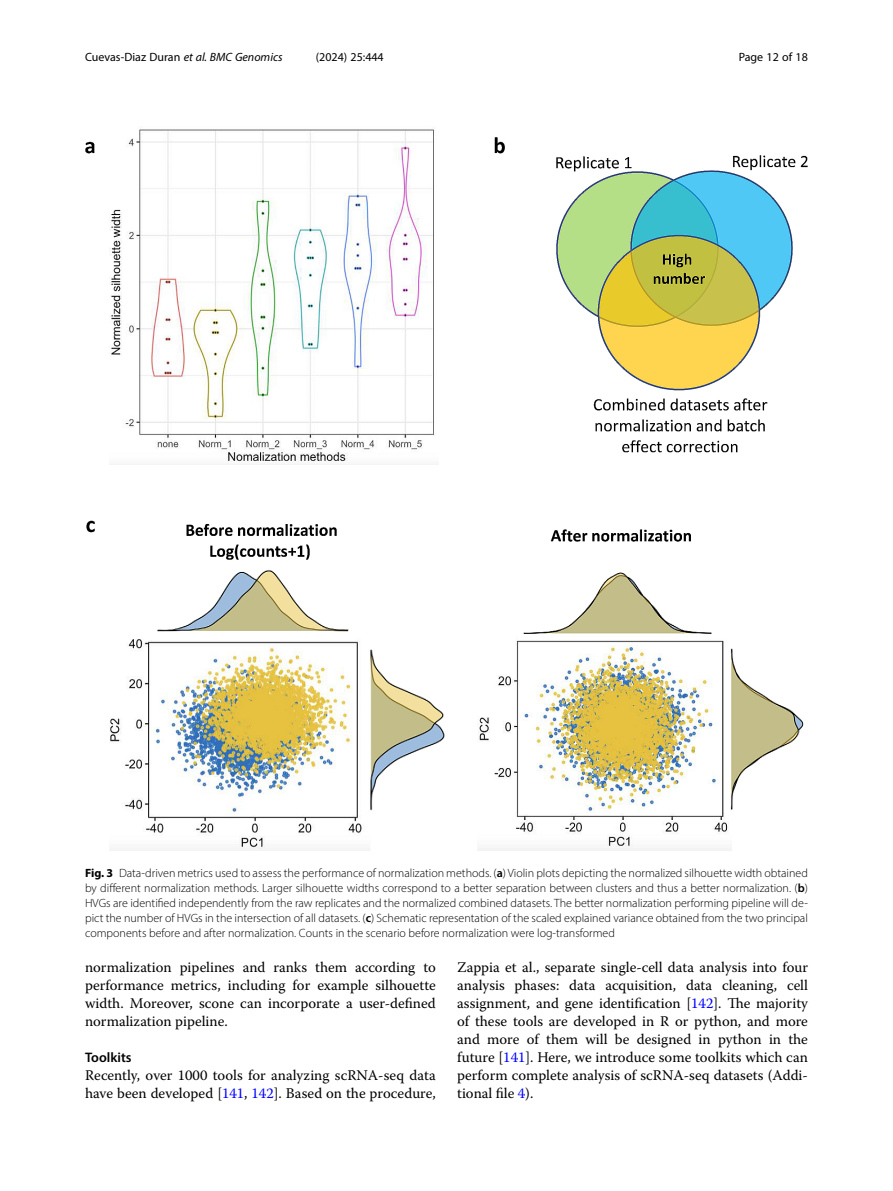
<style>
.page{position:relative;width:893px;height:1191px;background:#fff}
.page>*{position:absolute;margin:0;border:0;box-sizing:border-box;transform-origin:0 0}
.Body_Text{font:14.7px/18px "Warnock Pro";color:#000;text-align:justify}
.Head_2{font:600 13.8px "Myriad Pro";color:#000}
.Figure_Caption{font:300 12px/15px "Myriad Pro";color:#000;text-align:justify}
.t1{font:12px "Myriad Pro";color:#000}
.s1{font-style:italic}
.s2{font-weight:700}
.s3{font-weight:600}
.s4{color:#00f}
</style>
<div class="page">
<img style="left:85px;top:129px;width:723px;height:721px">
<p class="t1" style="left:85px;top:50px;width:199px">Cuevas-Diaz Duran <span class="s1">et al. BMC Genomics</span></p>
<p class="t1" style="left:316px;top:50px;width:70px">(2024) 25:444</p>
<p class="t1" style="left:739px;top:50px;width:71px">Page 12 of 18</p>
<p class="Figure_Caption" style="left:85px;top:865px;width:724px"><span class="s2">Fig. 3</span> Data-driven metrics used to assess the performance of normalization methods. (<span class="s3">a</span>) Violin plots depicting the normalized silhouette width obtained by different normalization methods. Larger silhouette widths correspond to a better separation between clusters and thus a better normalization. (<span class="s3">b</span>)<br>HVGs are identified independently from the raw replicates and the normalized combined datasets. The better normalization performing pipeline will de&shy;pict the number of HVGs in the intersection of all datasets. (<span class="s3">c</span>) Schematic representation of the scaled explained variance obtained from the two principal components before and after normalization. Counts in the scenario before normalization were log-transformed</p>
<p class="Body_Text" style="left:85px;top:958px;width:352px">normalization pipelines and ranks them according to performance metrics, including for example silhouette width. Moreover, scone can incorporate a user-defined normalization pipeline.</p>
<p class="Head_2" style="left:85px;top:1049px;width:48px">Toolkits</p>
<p class="Body_Text" style="left:85px;top:1066px;width:352px">Recently, over 1000 tools for analyzing scRNA-seq data have been developed [<span class="s4">141</span>, <span class="s4">142</span>]. Based on the procedure,</p>
<p class="Body_Text" style="left:457px;top:958px;width:352px">Zappia et al., separate single-cell data analysis into four analysis phases: data acquisition, data cleaning, cell assignment, and gene identification [<span class="s4">142</span>]. The majority of these tools are developed in R or python, and more and more of them will be designed in python in the future [<span class="s4">141</span>]. Here, we introduce some toolkits which can perform complete analysis of scRNA-seq datasets (Addi&shy;tional file <span class="s4">4</span>).</p>
</div>
